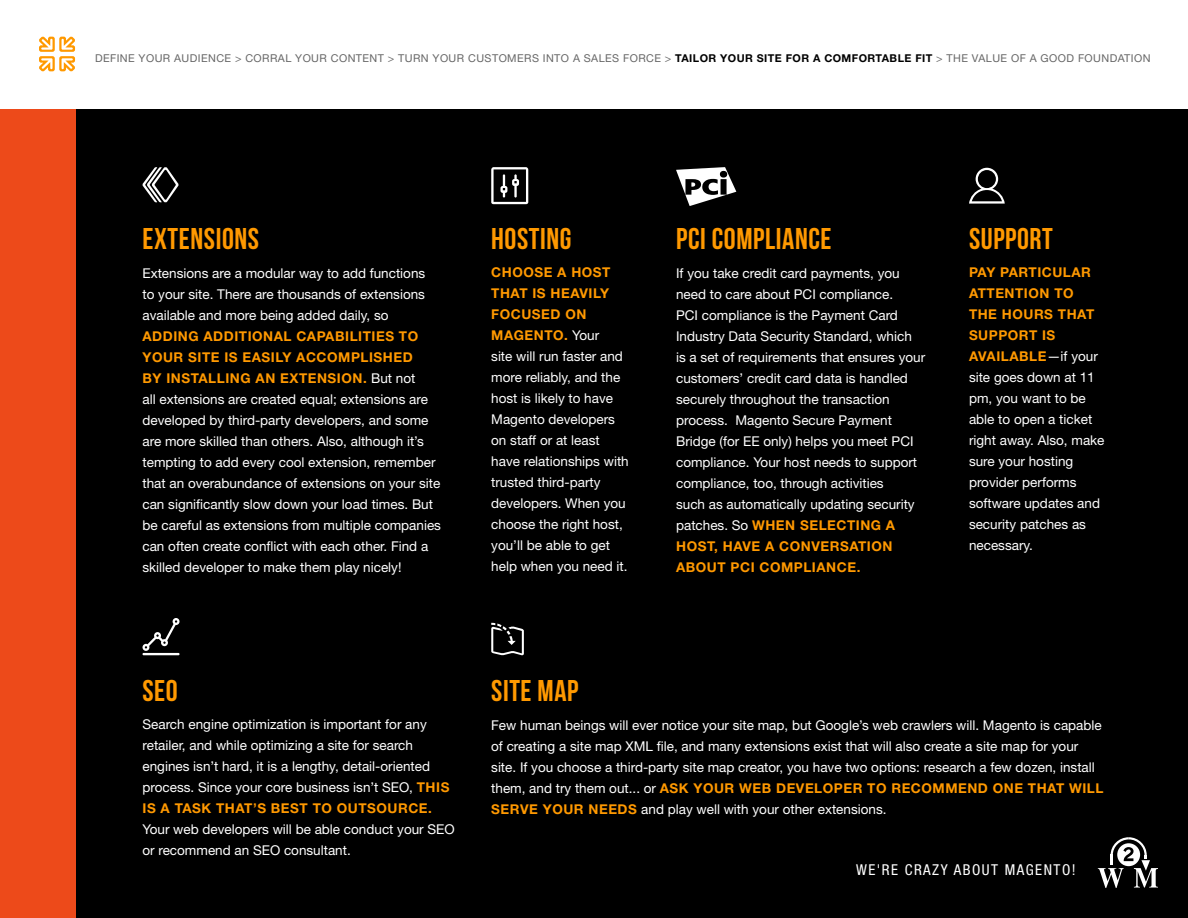
<style>
.page{position:relative;width:1188px;height:918px;background:#fff}
.page>*{position:absolute;margin:0;border:0;box-sizing:border-box;transform-origin:0 0}
.t1{font:30px "Bebas Neue";letter-spacing:.02em;color:#f90}
.t2{font:condensed 15px "Helvetica Neue LT Std";letter-spacing:.1em;color:#fff}
.t3{font:13.5px/21px "Helvetica Neue LT Std";color:#fff}
.t4{font:10.8px "Helvetica Neue LT Std";letter-spacing:.04em;color:#666}
.s1{font-weight:700;color:#000}
.s2{font-weight:700;color:#f90}
</style>
<div class="page">
<div style="left:0;top:110px;width:1188px;height:808px;background:#000"></div>
<svg style="left:1098px;top:837px;width:60px;height:51px"></svg>
<svg style="left:39px;top:36px;width:36px;height:36px"></svg>
<div style="left:0;top:110px;width:75px;height:808px;background:#ed4a1a"></div>
<svg style="left:142px;top:167px;width:37px;height:36px"></svg>
<svg style="left:491px;top:167px;width:37px;height:37px"></svg>
<svg style="left:676px;top:167px;width:60px;height:39px"></svg>
<svg style="left:969px;top:168px;width:36px;height:36px"></svg>
<svg style="left:143px;top:618px;width:37px;height:33px"></svg>
<hr style="left:143px;top:653px;width:37px;height:2px;background:#fff">
<svg style="left:491px;top:623px;width:33px;height:32px"></svg>
<p class="t4" style="left:95px;top:51px;width:1057px">DEFINE YOUR AUDIENCE &gt; CORRAL YOUR CONTENT &gt; TURN YOUR CUSTOMERS INTO A SALES FORCE &gt; <span class="s1">TAILOR YOUR SITE FOR A COMFORTABLE FIT</span> &gt; THE VALUE OF A GOOD FOUNDATION</p>
<h1 class="t1" style="left:142px;top:222px;width:118px">EXTENSIONS</h1>
<p class="t3" style="left:142px;top:262px;width:284px;text-align:justify">Extensions are a modular way to add functions to your site. There are thousands of extensions available and more being added daily, so</p>
<p class="t3" style="left:142px;top:325px;width:300px"><span class="s2">ADDING ADDITIONAL CAPABILITIES TO YOUR SITE IS EASILY ACCOMPLISHED<br>BY INSTALLING AN EXTENSION.</span> But not<br>all extensions are created equal; extensions are developed by third-party developers, and some are more skilled than others. Also, although it’s tempting to add every cool extension, remember that an overabundance of extensions on your site can significantly slow down your load times. But be careful as extensions from multiple companies can often create conflict with each other. Find a skilled developer to make them play nicely!</p>
<h1 class="t1" style="left:491px;top:222px;width:82px">HOSTING</h1>
<p class="t3" style="left:491px;top:262px;width:139px"><span class="s2">CHOOSE A HOST<br>THAT IS HEAVILY<br>FOCUSED ON<br>MAGENTO.</span> Your<br>site will run faster and more reliably, and the host is likely to have<br>Magento developers on staff or at least have relationships with trusted third-party developers. When you choose the right host, you’ll be able to get help when you need it.</p>
<h1 class="t1" style="left:676px;top:222px;width:157px">PCI COMPLIANCE</h1>
<p class="t3" style="left:676px;top:262px;width:251px">If you take credit card payments, you need to care about PCI compliance.<br>PCI compliance is the Payment Card Industry Data Security Standard, which<br>is a set of requirements that ensures your customers’ credit card data is handled securely throughout the transaction process. Magento Secure Payment Bridge (for EE only) helps you meet PCI compliance. Your host needs to support compliance, too, through activities<br>such as automatically updating security patches. So <span class="s2">WHEN SELECTING A HOST, HAVE A CONVERSATION ABOUT PCI COMPLIANCE.</span></p>
<h1 class="t1" style="left:969px;top:222px;width:85px">SUPPORT</h1>
<p class="t3" style="left:969px;top:262px;width:137px"><span class="s2">PAY PARTICULAR<br>ATTENTION TO<br>THE HOURS THAT<br>SUPPORT IS<br>AVAILABLE</span>—if your site goes down at 11 pm, you want to be able to open a ticket right away. Also, make sure your hosting provider performs software updates and security patches as necessary.</p>
<h1 class="t1" style="left:142px;top:674px;width:37px">SEO</h1>
<p class="t3" style="left:142px;top:714px;width:308px">Search engine optimization is important for any retailer, and while optimizing a site for search engines isn’t hard, it is a lengthy, detail-oriented process. Since your core business isn’t SEO, <span class="s2">THIS IS A TASK THAT’S BEST TO OUTSOURCE.</span></p>
<p class="t3" style="left:142px;top:819px;width:314px">Your web developers will be able conduct your SEO or recommend an SEO consultant.</p>
<h1 class="t1" style="left:491px;top:675px;width:89px">SITE MAP</h1>
<p class="t3" style="left:491px;top:714px;width:614px">Few human beings will ever notice your site map, but Google’s web crawlers will. Magento is capable of creating a site map XML file, and many extensions exist that will also create a site map for your site. If you choose a third-party site map creator, you have two options: research a few dozen, install them, and try them out... or <span class="s2">ASK YOUR WEB DEVELOPER TO RECOMMEND ONE THAT WILL SERVE YOUR NEEDS</span> and play well with your other extensions.</p>
<p class="t2" style="left:856px;top:861px;width:221px">WE'RE CRAZY ABOUT MAGENTO!</p>
</div>
